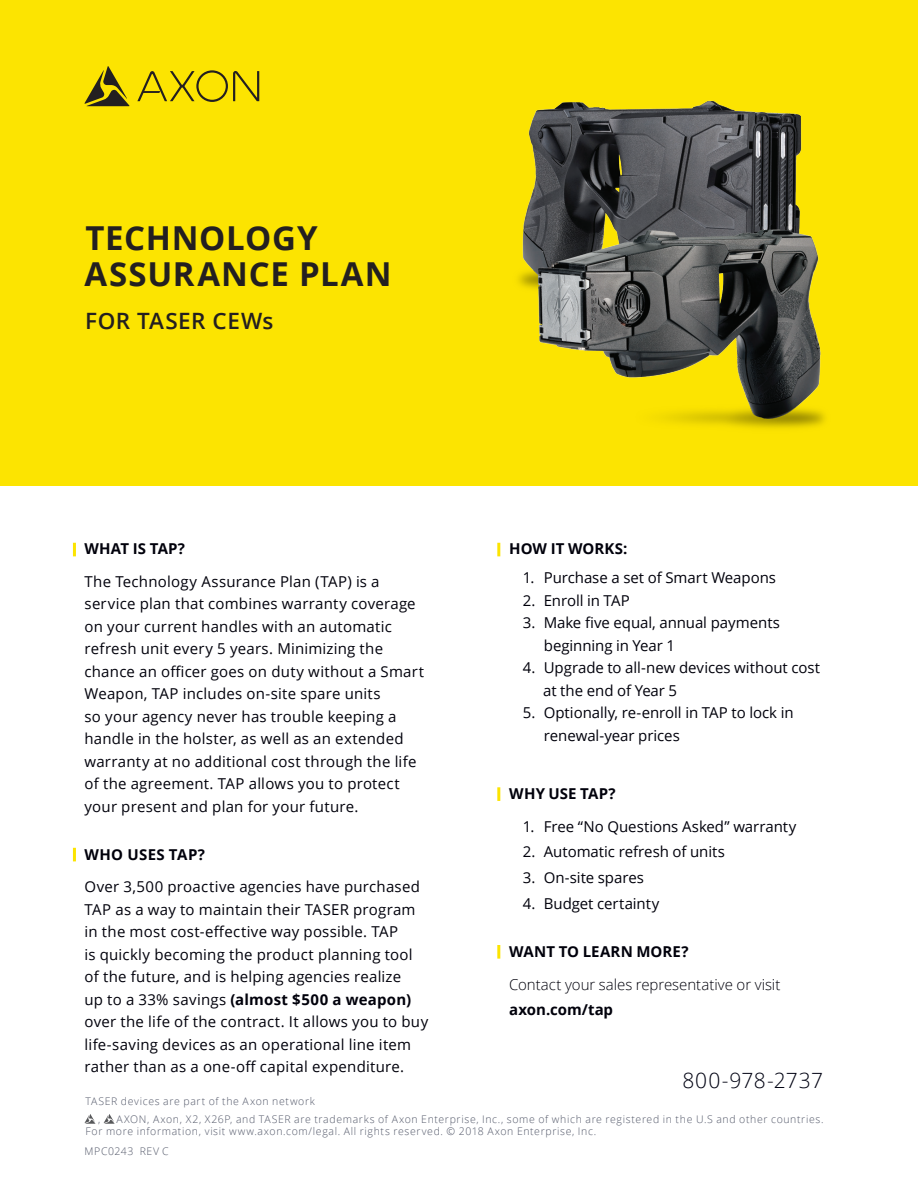
<style>
.page{position:relative;width:918px;height:1188px;background:#fff}
.page>*{position:absolute;margin:0;border:0;box-sizing:border-box;transform-origin:0 0}
.t1{font:700 33px "Open Sans";letter-spacing:.02em;color:#231f20}
.t2{font:600 22.5px "Open Sans";letter-spacing:.02em;color:#231f20}
.t3{font:300 21px "Open Sans";letter-spacing:.02em;color:#000212}
.t4{font:15px/22.5px "Open Sans";letter-spacing:.015em;color:#00000b}
.t5{font:15px "Open Sans";letter-spacing:-.005em;color:#00000b}
.t6{font:700 15px "Open Sans";letter-spacing:.005em;color:#00000b}
.t7{font:300 15px "Open Sans";letter-spacing:-.005em;color:#00000b}
.t8{font:15px "Open Sans";letter-spacing:-.01em;color:#00000b}
.t9{font:700 15px "Open Sans";letter-spacing:.025em;color:#00000b}
.t10{font:300 10.5px/12px "Open Sans";letter-spacing:.06em;color:#535869}
.s1{font-weight:700}
</style>
<div class="page">
<div style="left:0;top:0;width:918px;height:486px;background:#fce401"></div>
<svg style="left:73px;top:543px;width:3px;height:13px"></svg>
<svg style="left:497px;top:543px;width:3px;height:13px"></svg>
<hr style="left:497px;top:787px;width:3px;height:14px;background:#fce401">
<hr style="left:497px;top:945px;width:3px;height:14px;background:#fce401">
<svg style="left:73px;top:848px;width:3px;height:13px"></svg>
<img style="left:518px;top:100px;width:307px;height:329px">
<svg style="left:84px;top:66px;width:45px;height:40px"></svg>
<svg style="left:137px;top:70px;width:122px;height:32px"></svg>
<svg style="left:85px;top:1114px;width:10px;height:10px"></svg>
<svg style="left:104px;top:1114px;width:11px;height:10px"></svg>
<p class="t1" style="left:85px;top:215px;width:234px">TECHNOLOGY</p>
<p class="t1" style="left:85px;top:251px;width:309px">ASSURANCE PLAN</p>
<p class="t2" style="left:85px;top:305px;width:190px">FOR TASER CEWs</p>
<p class="t6" style="left:85px;top:538px;width:102px">WHAT IS TAP?</p>
<p class="t4" style="left:85px;top:570px;width:341px">The Technology Assurance Plan (TAP) is a service plan that combines warranty coverage on your current handles with an automatic refresh unit every 5 years. Minimizing the chance an officer goes on duty without a Smart Weapon, TAP includes on-site spare units<br>so your agency never has trouble keeping a handle in the holster, as well as an extended warranty at no additional cost through the life of the agreement. TAP allows you to protect your present and plan for your future.</p>
<p class="t9" style="left:85px;top:844px;width:122px">WHO USES TAP?</p>
<p class="t4" style="left:85px;top:875px;width:345px">Over 3,500 proactive agencies have purchased TAP as a way to maintain their TASER program in the most cost-effective way possible. TAP<br>is quickly becoming the product planning tool of the future, and is helping agencies realize<br>up to a 33% savings <span class="s1">(almost $500 a weapon) </span>over the life of the contract. It allows you to buy life-saving devices as an operational line item rather than as a one-off capital expenditure.</p>
<p class="t10" style="left:86px;top:1095px;width:231px">TASER devices are part of the Axon network</p>
<p class="t6" style="left:509px;top:538px;width:120px">HOW IT WORKS:</p>
<p class="t5" style="left:523px;top:568px;width:255px">1. Purchase a set of Smart Weapons</p>
<p class="t8" style="left:523px;top:590px;width:108px">2. Enroll in TAP</p>
<p class="t5" style="left:523px;top:613px;width:259px">3. Make five equal, annual payments</p>
<p class="t5" style="left:544px;top:635px;width:133px">beginning in Year 1</p>
<p class="t5" style="left:523px;top:658px;width:299px">4. Upgrade to all-new devices without cost</p>
<p class="t5" style="left:543px;top:680px;width:136px">at the end of Year 5</p>
<p class="t5" style="left:523px;top:703px;width:272px">5. Optionally, re-enroll in TAP to lock in</p>
<p class="t5" style="left:544px;top:725px;width:138px">renewal-year prices</p>
<p class="t6" style="left:509px;top:783px;width:108px">WHY USE TAP?</p>
<p class="t5" style="left:523px;top:816px;width:275px">1. Free “No Questions Asked” warranty</p>
<p class="t5" style="left:523px;top:842px;width:204px">2. Automatic refresh of units</p>
<p class="t5" style="left:523px;top:867px;width:123px">3. On-site spares</p>
<p class="t5" style="left:523px;top:893px;width:138px">4. Budget certainty</p>
<p class="t6" style="left:509px;top:941px;width:181px">WANT TO LEARN MORE?</p>
<p class="t7" style="left:509px;top:974px;width:273px">Contact your sales representative or visit</p>
<p class="t6" style="left:509px;top:999px;width:105px">axon.com/tap</p>
<p class="t3" style="left:682px;top:1066px;width:142px">800-978-2737</p>
<p class="t10" style="left:86px;top:1113px;width:740px;text-indent:31px">AXON, Axon, X2, X26P, and TASER are trademarks of Axon Enterprise, Inc., some of which are registered in the U.S and other countries.<br>For more information, visit www.axon.com/legal. All rights reserved. © 2018 Axon Enterprise, Inc.</p>
<p class="t10" style="left:98px;top:1113px;width:4px">,</p>
<p class="t10" style="left:85px;top:1145px;width:86px">MPC0243 REV C</p>
</div>
